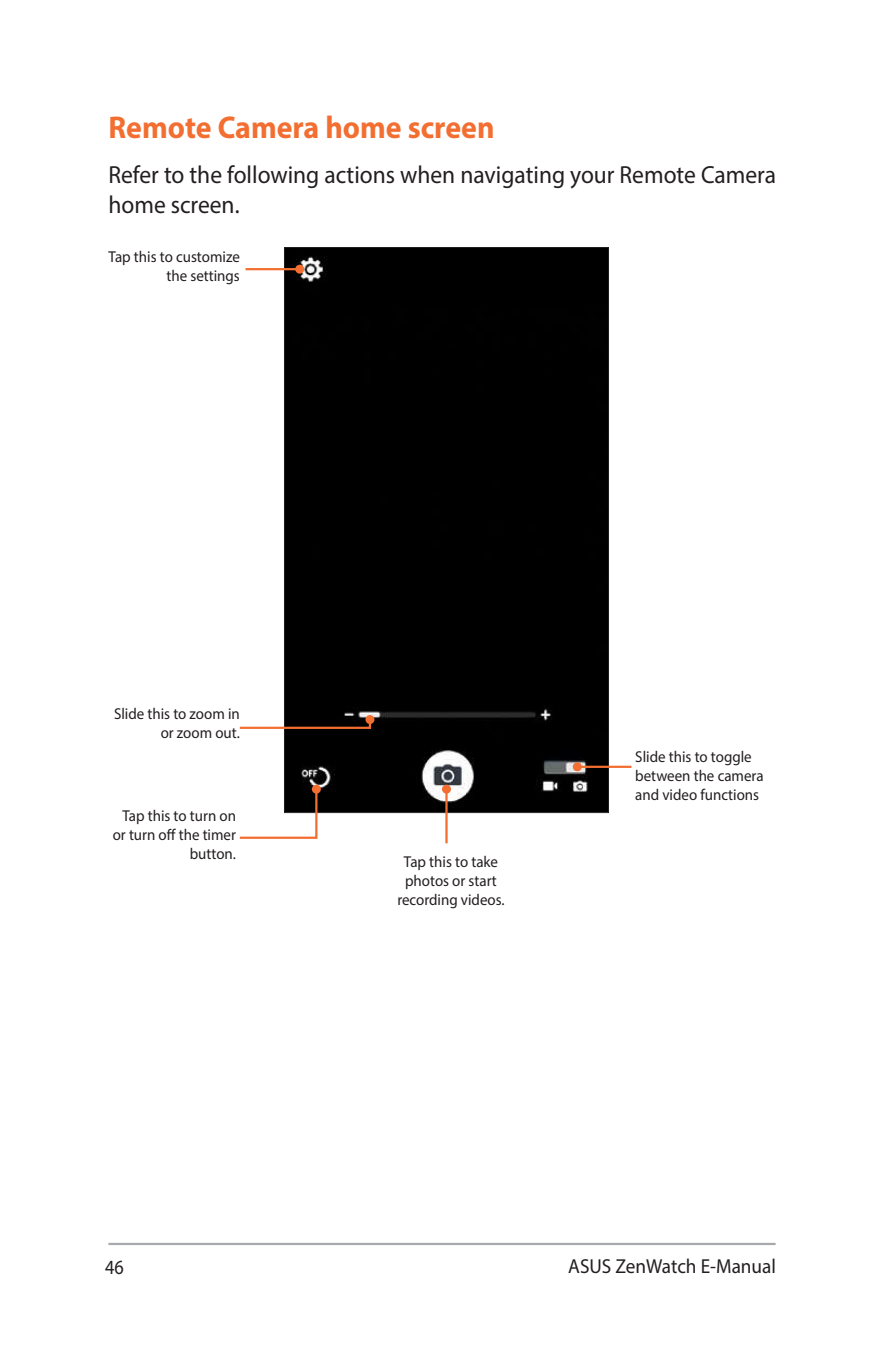
<style>
.page{position:relative;width:893px;height:1346px;background:#fff}
.page>*{position:absolute;margin:0;border:0;box-sizing:border-box;transform-origin:0 0}
.t1{font:700 31.5px "Myriad Pro";color:#f36e31;scale:.95 1}
.t2{font:24.75px/29.7px "Myriad Pro";color:#231f20;scale:.95 1}
.t3{font:20.25px "Myriad Pro";color:#231f20;scale:.95 1}
.t4{font:20.25px "Myriad Pro";color:#231f20;scale:.9 1}
.t5{font:15.75px/18.9px "Myriad Pro";color:#231f20;text-align:right;scale:.95 1}
</style>
<div class="page">
<hr style="left:108px;top:1243px;width:668px;height:2px;background:#a8a9ad">
<div style="left:286px;top:249px;width:321px;height:562px;background:#000"></div>
<hr style="left:246px;top:268px;width:54px;height:2px;background:#f36e31">
<div style="left:295px;top:265px;width:9px;height:9px;background:#f36e31;border-radius:50%"></div>
<svg style="left:239px;top:717px;width:133px;height:13px"></svg>
<div style="left:365px;top:715px;width:9px;height:9px;background:#f36e31;border-radius:50%"></div>
<svg style="left:239px;top:787px;width:80px;height:52px"></svg>
<div style="left:312px;top:784px;width:9px;height:9px;background:#f36e31;border-radius:50%"></div>
<hr style="left:445px;top:789px;width:3px;height:54px;background:#f36e31">
<div style="left:442px;top:784px;width:9px;height:9px;background:#f36e31;border-radius:50%"></div>
<hr style="left:577px;top:766px;width:54px;height:2px;background:#f36e31">
<div style="left:573px;top:762px;width:9px;height:9px;background:#f36e31;border-radius:50%"></div>
<h1 class="t1" style="left:108px;top:107px;width:408px">Remote Camera home screen</h1>
<h2 class="t2" style="left:108px;top:160px;width:704px">Refer to the following actions when navigating your Remote Camera home screen.</h2>
<p class="t5" style="left:109px;top:247px;width:140px">Tap this to customize the settings</p>
<p class="t5" style="left:114px;top:704px;width:134px">Slide this to zoom in or zoom out.</p>
<p class="t5" style="left:113px;top:806px;width:131px">Tap this to turn on or turn off the timer button.</p>
<p class="t5" style="left:397px;top:852px;width:114px;text-align:center">Tap this to take photos or start recording videos.</p>
<p class="t5" style="left:635px;top:747px;width:137px;text-align:left">Slide this to toggle between the camera and video functions</p>
<p class="t4" style="left:105px;top:1255px;width:22px">46</p>
<p class="t3" style="left:568px;top:1253px;width:220px">ASUS ZenWatch E-Manual</p>
</div>
